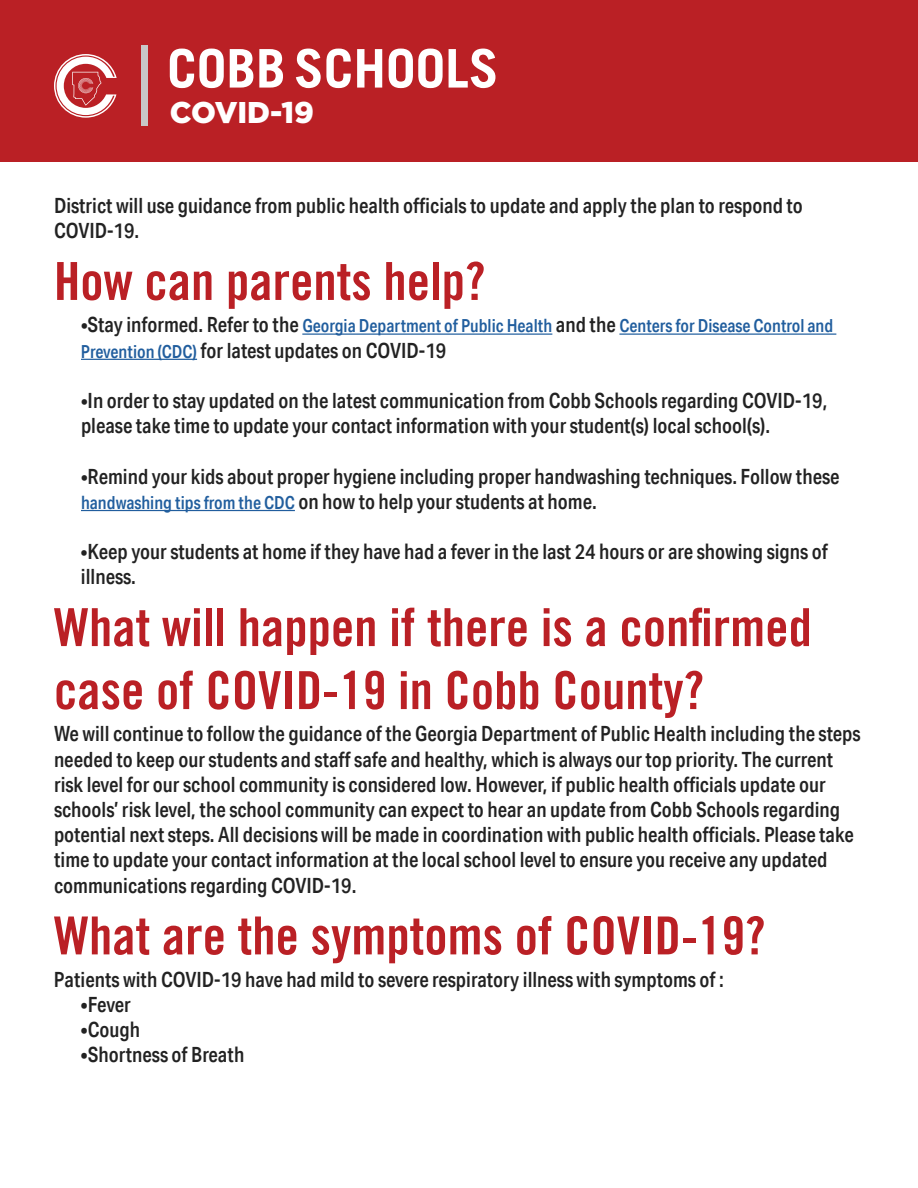
<style>
.page{position:relative;width:918px;height:1188px;background:#fff}
.page>*{position:absolute;margin:0;border:0;box-sizing:border-box;transform-origin:0 0}
.t1{font:52.5px/63px "Trade Gothic LT Bold Cond Twenty";color:#ba2025}
.t2{font:900 30px "Gotham";color:#fff}
.t3{font:500 21px/25.2px "Aktiv Grotesk Cd";color:#222}
.t4{font:500 18px "Aktiv Grotesk Cd";color:#215e9e}
.s1{font-weight:400;font-size:21px;color:#222}
.s2{font-size:21px;color:#222}
.s3{font-size:18px;color:#215e9e}
.s4{font-weight:400}
</style>
<div class="page">
<div style="left:0;top:0;width:918px;height:162px;background:#ba2025"></div>
<svg style="left:54px;top:54px;width:63px;height:64px"></svg>
<div style="left:141px;top:45px;width:7px;height:81px;background:#c9c7c7"></div>
<svg style="left:170px;top:49px;width:54px;height:39px"></svg>
<svg style="left:230px;top:49px;width:23px;height:39px"></svg>
<svg style="left:259px;top:49px;width:24px;height:39px"></svg>
<svg style="left:296px;top:49px;width:55px;height:39px"></svg>
<svg style="left:357px;top:49px;width:25px;height:39px"></svg>
<svg style="left:389px;top:49px;width:54px;height:39px"></svg>
<svg style="left:449px;top:49px;width:46px;height:39px"></svg>
<hr style="left:302px;top:334px;width:250px;height:1px;background:#215e9e">
<hr style="left:619px;top:334px;width:217px;height:1px;background:#215e9e">
<hr style="left:81px;top:359px;width:116px;height:1px;background:#215e9e">
<hr style="left:81px;top:510px;width:214px;height:1px;background:#215e9e">
<h2 class="t2" style="left:170px;top:95px;width:146px">COVID-19</h2>
<p class="t3" style="left:54px;top:193px;width:750px">District will use guidance from public health officials to update and apply the plan to respond to<br>COVID-19.</p>
<h1 class="t1" style="left:54px;top:249px;width:433px">How can parents help?</h1>
<p class="t4" style="left:81px;top:315px;width:754px"><span class="s1">•</span><span class="s2">Stay informed. Refer to the</span> Georgia Department of Public Health <span class="s2">and the</span> Centers for Disease Control and</p>
<p class="t3" style="left:81px;top:337px;width:367px"><span class="s3">Prevention (CDC)</span> for latest updates on COVID-19</p>
<p class="t3" style="left:81px;top:388px;width:748px"><span class="s4">•</span>In order to stay updated on the latest communication from Cobb Schools regarding COVID-19, please take time to update your contact information with your student(s) local school(s).</p>
<p class="t3" style="left:81px;top:463px;width:760px"><span class="s4">•</span>Remind your kids about proper hygiene including proper handwashing techniques. Follow these <span class="s3">handwashing tips from the CDC</span> on how to help your students at home.</p>
<p class="t3" style="left:81px;top:539px;width:748px"><span class="s4">•</span>Keep your students at home if they have had a fever in the last 24 hours or are showing signs of illness.</p>
<h1 class="t1" style="left:54px;top:595px;width:759px">What will happen if there is a confirmed case of COVID-19 in Cobb County?</h1>
<p class="t3" style="left:54px;top:721px;width:808px">We will continue to follow the guidance of the Georgia Department of Public Health including the steps needed to keep our students and staff safe and healthy, which is always our top priority. The current risk level for our school community is considered low. However, if public health officials update our schools’ risk level, the school community can expect to hear an update from Cobb Schools regarding potential next steps. All decisions will be made in coordination with public health officials. Please take time to update your contact information at the local school level to ensure you receive any updated communications regarding COVID-19.</p>
<h1 class="t1" style="left:54px;top:904px;width:713px">What are the symptoms of COVID-19?</h1>
<p class="t3" style="left:54px;top:967px;width:671px">Patients with COVID-19 have had mild to severe respiratory illness with symptoms of :</p>
<p class="t3" style="left:81px;top:992px;width:51px">•Fever</p>
<p class="t3" style="left:81px;top:1017px;width:61px">•Cough</p>
<p class="t3" style="left:81px;top:1042px;width:165px">•Shortness of Breath</p>
</div>
